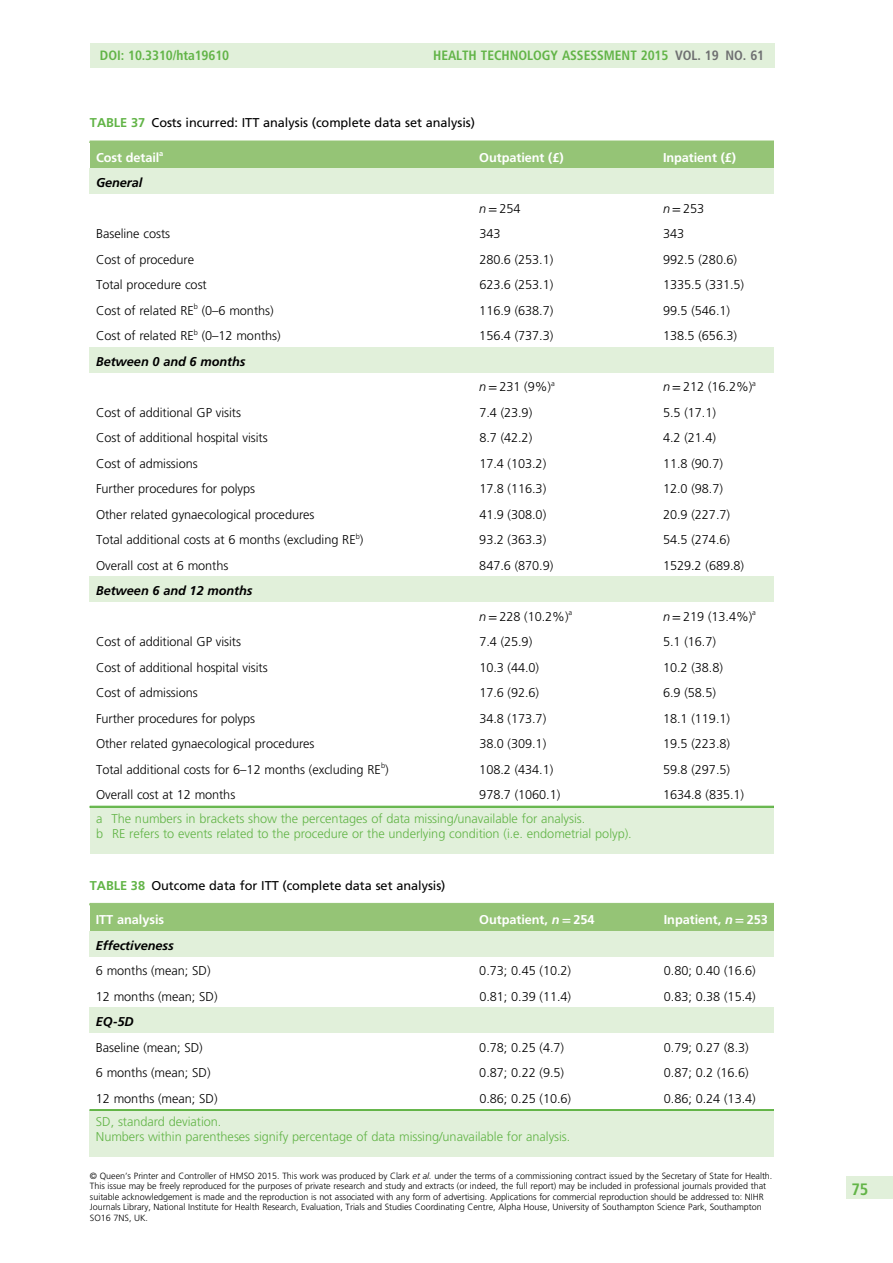
<style>
.page{position:relative;width:893px;height:1263px;background:#fff}
.page>*{position:absolute;margin:0;border:0;box-sizing:border-box;transform-origin:0 0}
.t1{font:16.5px "Adv TT24 c 3 cae 3.B";color:#62b447}
.t2{font:13.5px "Adv TT24 c 3 cae 3.B";color:#62b447}
.t3{font:12.75px "Adv T Tebabd 7 da";color:#000}
.t4{font:12.75px/15px "Adv T Tebabd 7 da";color:#62b447}
.t5{font:12.75px "Adv TT118 e 7927";color:#000}
.t6{font:12.75px "Adv TT6 c 1 def 61.B";color:#fff}
.t7{font:12.75px "Adv TT1 a 8 a 9 c 4 a.BI";color:#000}
.t8{font:9px/10.5px "Adv T Tebabd 7 da";color:#000}
.s1{color:#6e6f71}
.s2{font-family:"Adv TT6 c 1 def 61.B";color:#62b447}
.s3{font-family:"Adv TT49 bbc 31 f.I"}
.s4{font-family:"Adv T Td 877 c 31 c"}
.s5{font-style:inherit}
.s6{font-family:"Adv TT1 a 8 a 9 c 4 a.BI"}
.s7{font-family:"Adv TT8 b 40 f 9 c 2.B"}
</style>
<div class="page">
<div style="left:90px;top:142px;width:389px;height:27px;background:#95c476"></div>
<div style="left:389px;top:142px;width:274px;height:27px;background:#95c476"></div>
<div style="left:572px;top:142px;width:202px;height:27px;background:#95c476"></div>
<div style="left:90px;top:169px;width:684px;height:25px;background:#e1f0da"></div>
<div style="left:90px;top:347px;width:684px;height:26px;background:#e1f0da"></div>
<div style="left:90px;top:577px;width:684px;height:25px;background:#e1f0da"></div>
<hr style="left:90px;top:141px;width:684px;height:1px;background:#95c476">
<hr style="left:90px;top:806px;width:684px;height:2px;background:#62b447">
<div style="left:90px;top:808px;width:684px;height:30px;background:#e1f0da"></div>
<div style="left:90px;top:823px;width:684px;height:30px;background:#e1f0da"></div>
<div style="left:90px;top:905px;width:389px;height:26px;background:#95c476"></div>
<div style="left:410px;top:905px;width:254px;height:26px;background:#95c476"></div>
<div style="left:595px;top:905px;width:179px;height:26px;background:#95c476"></div>
<div style="left:90px;top:931px;width:684px;height:25px;background:#e1f0da"></div>
<div style="left:90px;top:1007px;width:684px;height:26px;background:#e1f0da"></div>
<hr style="left:90px;top:903px;width:684px;height:2px;background:#95c476">
<hr style="left:90px;top:1109px;width:684px;height:2px;background:#62b447">
<div style="left:90px;top:1111px;width:684px;height:31px;background:#e1f0da"></div>
<div style="left:90px;top:1126px;width:684px;height:31px;background:#e1f0da"></div>
<div style="left:90px;top:44px;width:684px;height:24px;background:#e1f0da"></div>
<div style="left:846px;top:1176px;width:47px;height:23px;background:#e1f0da"></div>
<p class="t2" style="left:100px;top:51px;width:131px">DOI: 10.3310/hta19610</p>
<p class="t2" style="left:433px;top:51px;width:332px">HEALTH TECHNOLOGY ASSESSMENT 2015 <span class="s1">VOL. 19 NO. 61</span></p>
<p class="t5" style="left:90px;top:118px;width:386px"><span class="s2">TABLE 37</span> Costs incurred: ITT analysis (complete data set analysis)</p>
<p class="t6" style="left:96px;top:152px;width:69px">Cost detail<sup>a</sup></p>
<p class="t6" style="left:479px;top:152px;width:86px">Outpatient (£)</p>
<p class="t6" style="left:663px;top:152px;width:74px">Inpatient (£)</p>
<p class="t7" style="left:96px;top:178px;width:48px">General</p>
<p class="t3" style="left:479px;top:203px;width:43px"><span class="s3">n</span><span class="s4">=</span>254</p>
<p class="t3" style="left:663px;top:203px;width:43px"><span class="s3">n</span><span class="s4">=</span>253</p>
<p class="t3" style="left:96px;top:229px;width:76px">Baseline costs</p>
<p class="t3" style="left:479px;top:229px;width:23px">343</p>
<p class="t3" style="left:663px;top:229px;width:23px">343</p>
<p class="t3" style="left:96px;top:254px;width:100px">Cost of procedure</p>
<p class="t3" style="left:479px;top:254px;width:75px">280.6 (253.1)</p>
<p class="t3" style="left:663px;top:254px;width:75px">992.5 (280.6)</p>
<p class="t3" style="left:96px;top:280px;width:112px">Total procedure cost</p>
<p class="t3" style="left:479px;top:280px;width:75px">623.6 (253.1)</p>
<p class="t3" style="left:663px;top:280px;width:83px">1335.5 (331.5)</p>
<p class="t3" style="left:96px;top:305px;width:179px">Cost of related RE<sup>b</sup> (0<span class="s5">–</span>6 months)</p>
<p class="t3" style="left:479px;top:305px;width:75px">116.9 (638.7)</p>
<p class="t3" style="left:663px;top:305px;width:68px">99.5 (546.1)</p>
<p class="t3" style="left:96px;top:331px;width:186px">Cost of related RE<sup>b</sup> (0<span class="s5">–</span>12 months)</p>
<p class="t3" style="left:479px;top:331px;width:75px">156.4 (737.3)</p>
<p class="t3" style="left:663px;top:331px;width:75px">138.5 (656.3)</p>
<p class="t7" style="left:96px;top:356px;width:151px">Between 0 and 6 months</p>
<p class="t3" style="left:479px;top:382px;width:77px"><span class="s3">n</span> <span class="s4">=</span> 231 (9%)<sup>a</sup></p>
<p class="t3" style="left:663px;top:382px;width:95px"><span class="s3">n</span> <span class="s4">=</span> 212 (16.2%)<sup>a</sup></p>
<p class="t3" style="left:96px;top:407px;width:146px">Cost of additional GP visits</p>
<p class="t3" style="left:479px;top:407px;width:54px">7.4 (23.9)</p>
<p class="t3" style="left:663px;top:407px;width:54px">5.5 (17.1)</p>
<p class="t3" style="left:96px;top:433px;width:173px">Cost of additional hospital visits</p>
<p class="t3" style="left:479px;top:433px;width:54px">8.7 (42.2)</p>
<p class="t3" style="left:663px;top:433px;width:54px">4.2 (21.4)</p>
<p class="t3" style="left:96px;top:458px;width:103px">Cost of admissions</p>
<p class="t3" style="left:479px;top:458px;width:68px">17.4 (103.2)</p>
<p class="t3" style="left:663px;top:458px;width:61px">11.8 (90.7)</p>
<p class="t3" style="left:96px;top:484px;width:161px">Further procedures for polyps</p>
<p class="t3" style="left:479px;top:484px;width:68px">17.8 (116.3)</p>
<p class="t3" style="left:663px;top:484px;width:61px">12.0 (98.7)</p>
<p class="t3" style="left:96px;top:509px;width:220px">Other related gynaecological procedures</p>
<p class="t3" style="left:479px;top:509px;width:68px">41.9 (308.0)</p>
<p class="t3" style="left:663px;top:509px;width:68px">20.9 (227.7)</p>
<p class="t3" style="left:96px;top:535px;width:269px">Total additional costs at 6 months (excluding RE<sup>b</sup>)</p>
<p class="t3" style="left:479px;top:535px;width:68px">93.2 (363.3)</p>
<p class="t3" style="left:663px;top:535px;width:68px">54.5 (274.6)</p>
<p class="t3" style="left:96px;top:560px;width:134px">Overall cost at 6 months</p>
<p class="t3" style="left:479px;top:560px;width:75px">847.6 (870.9)</p>
<p class="t3" style="left:663px;top:560px;width:83px">1529.2 (689.8)</p>
<p class="t7" style="left:96px;top:586px;width:158px">Between 6 and 12 months</p>
<p class="t3" style="left:479px;top:611px;width:94px"><span class="s3">n</span> <span class="s4">=</span> 228 (10.2%)<sup>a</sup></p>
<p class="t3" style="left:663px;top:611px;width:95px"><span class="s3">n</span> <span class="s4">=</span> 219 (13.4%)<sup>a</sup></p>
<p class="t3" style="left:96px;top:637px;width:146px">Cost of additional GP visits</p>
<p class="t3" style="left:479px;top:637px;width:54px">7.4 (25.9)</p>
<p class="t3" style="left:663px;top:637px;width:54px">5.1 (16.7)</p>
<p class="t3" style="left:96px;top:662px;width:173px">Cost of additional hospital visits</p>
<p class="t3" style="left:479px;top:662px;width:61px">10.3 (44.0)</p>
<p class="t3" style="left:663px;top:662px;width:61px">10.2 (38.8)</p>
<p class="t3" style="left:96px;top:688px;width:103px">Cost of admissions</p>
<p class="t3" style="left:479px;top:688px;width:61px">17.6 (92.6)</p>
<p class="t3" style="left:663px;top:688px;width:54px">6.9 (58.5)</p>
<p class="t3" style="left:96px;top:713px;width:161px">Further procedures for polyps</p>
<p class="t3" style="left:479px;top:713px;width:68px">34.8 (173.7)</p>
<p class="t3" style="left:663px;top:713px;width:68px">18.1 (119.1)</p>
<p class="t3" style="left:96px;top:739px;width:220px">Other related gynaecological procedures</p>
<p class="t3" style="left:479px;top:739px;width:68px">38.0 (309.1)</p>
<p class="t3" style="left:663px;top:739px;width:68px">19.5 (223.8)</p>
<p class="t3" style="left:96px;top:764px;width:294px">Total additional costs for 6<span class="s5">–</span>12 months (excluding RE<sup>b</sup>)</p>
<p class="t3" style="left:479px;top:764px;width:75px">108.2 (434.1)</p>
<p class="t3" style="left:663px;top:764px;width:68px">59.8 (297.5)</p>
<p class="t3" style="left:96px;top:790px;width:141px">Overall cost at 12 months</p>
<p class="t3" style="left:479px;top:790px;width:82px">978.7 (1060.1)</p>
<p class="t3" style="left:663px;top:790px;width:83px">1634.8 (835.1)</p>
<p class="t4" style="left:96px;top:812px;width:537px">a The numbers in brackets show the percentages of data missing/unavailable for analysis.<br>b RE refers to events related to the procedure or the underlying condition (i.e. endometrial polyp).</p>
<p class="t5" style="left:90px;top:880px;width:357px"><span class="s2">TABLE 38</span> Outcome data for ITT (complete data set analysis)</p>
<p class="t6" style="left:96px;top:915px;width:70px">ITT analysis</p>
<p class="t6" style="left:479px;top:915px;width:117px">Outpatient, <span class="s6">n</span> <span class="s7">=</span> 254</p>
<p class="t6" style="left:664px;top:915px;width:106px">Inpatient, <span class="s6">n</span> <span class="s7">=</span> 253</p>
<p class="t7" style="left:96px;top:940px;width:79px">Effectiveness</p>
<p class="t3" style="left:96px;top:966px;width:116px">6 months (mean; SD)</p>
<p class="t3" style="left:479px;top:966px;width:93px">0.73; 0.45 (10.2)</p>
<p class="t3" style="left:664px;top:966px;width:93px">0.80; 0.40 (16.6)</p>
<p class="t3" style="left:96px;top:991px;width:123px">12 months (mean; SD)</p>
<p class="t3" style="left:479px;top:991px;width:93px">0.81; 0.39 (11.4)</p>
<p class="t3" style="left:664px;top:991px;width:93px">0.83; 0.38 (15.4)</p>
<p class="t7" style="left:96px;top:1017px;width:39px">EQ-5D</p>
<p class="t3" style="left:96px;top:1042px;width:108px">Baseline (mean; SD)</p>
<p class="t3" style="left:479px;top:1042px;width:86px">0.78; 0.25 (4.7)</p>
<p class="t3" style="left:664px;top:1042px;width:86px">0.79; 0.27 (8.3)</p>
<p class="t3" style="left:96px;top:1068px;width:116px">6 months (mean; SD)</p>
<p class="t3" style="left:479px;top:1068px;width:86px">0.87; 0.22 (9.5)</p>
<p class="t3" style="left:664px;top:1068px;width:86px">0.87; 0.2 (16.6)</p>
<p class="t3" style="left:96px;top:1093px;width:123px">12 months (mean; SD)</p>
<p class="t3" style="left:479px;top:1093px;width:93px">0.86; 0.25 (10.6)</p>
<p class="t3" style="left:664px;top:1093px;width:93px">0.86; 0.24 (13.4)</p>
<p class="t4" style="left:96px;top:1115px;width:476px">SD, standard deviation.<br>Numbers within parentheses signify percentage of data missing/unavailable for analysis.</p>
<p class="t8" style="left:90px;top:1171px;width:684px">© Queen<span class="s5">’</span>s Printer and Controller of HMSO 2015. This work was produced by Clark <span class="s3">et al.</span> under the terms of a commissioning contract issued by the Secretary of State for Health.<br>This issue may be freely reproduced for the purposes of private research and study and extracts (or indeed, the full report) may be included in professional journals provided that suitable acknowledgement is made and the reproduction is not associated with any form of advertising. Applications for commercial reproduction should be addressed to: NIHR Journals Library, National Institute for Health Research, Evaluation, Trials and Studies Coordinating Centre, Alpha House, University of Southampton Science Park, Southampton SO16 7NS, UK.</p>
<p class="t1" style="left:851px;top:1183px;width:18px">75</p>
</div>
